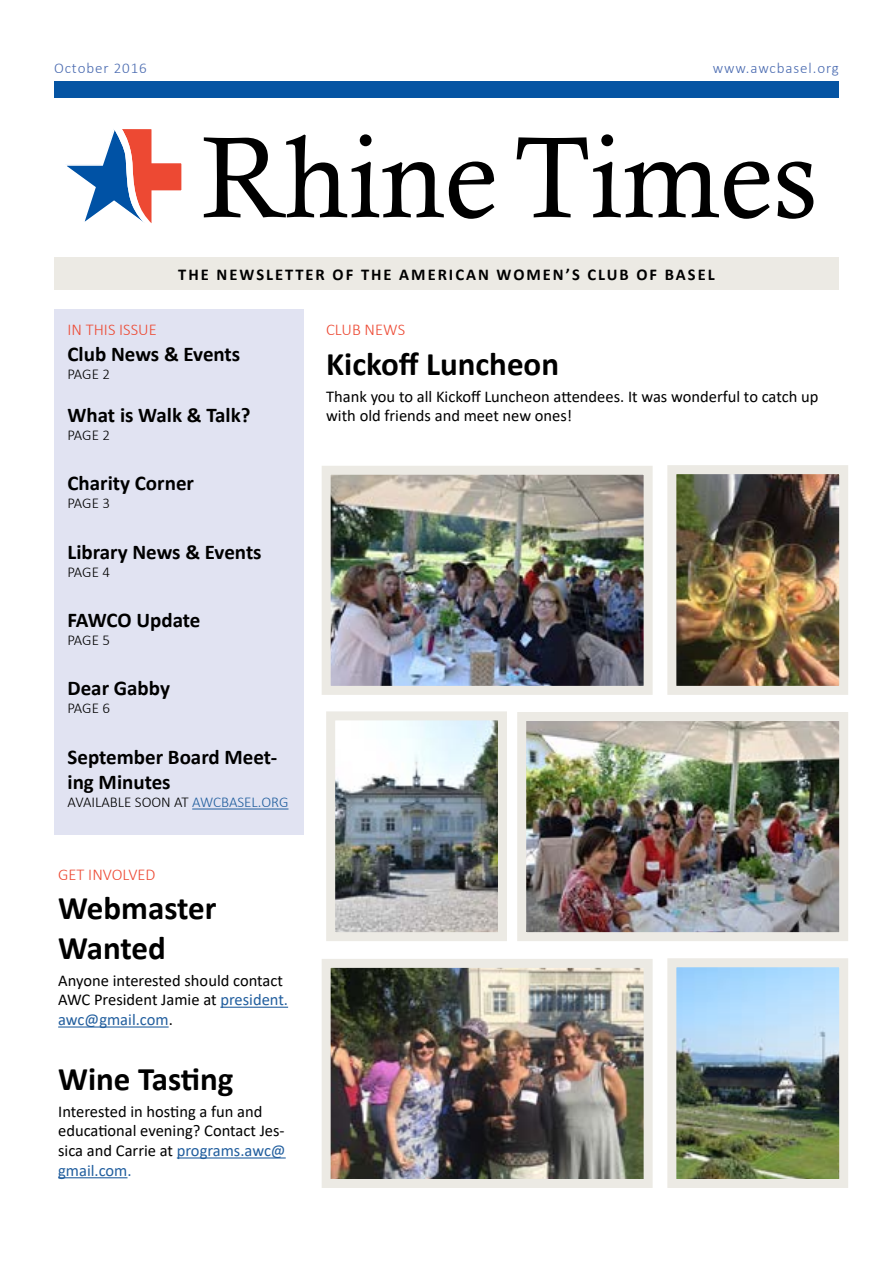
<style>
.page{position:relative;width:893px;height:1263px;background:#fff}
.page>*{position:absolute;margin:0;border:0;box-sizing:border-box;transform-origin:0 0}
.t1{font:115.5px "Calisto";color:#000}
.t2{font:700 33px/39.6px "Calibri";color:#000}
.t3{font:700 21px/25.2px "Calibri";color:#000}
.t4{font:16.5px/19.8px "Calibri";color:#000}
.t5{font:700 16.5px "Calibri";letter-spacing:.12em;color:#000}
.t6{font:300 16.5px "Calibri";color:#ed4933}
.t7{font:300 15px "Calibri";color:#000}
.t8{font:300 15px "Calibri";letter-spacing:.06em;color:#496ab0}
.s1{color:#215e9e}
</style>
<div class="page">
<svg style="left:66px;top:129px;width:116px;height:94px"></svg>
<div style="left:54px;top:81px;width:785px;height:16px;background:#0554a3"></div>
<div style="left:54px;top:258px;width:785px;height:32px;background:#eceae4"></div>
<div style="left:54px;top:310px;width:250px;height:524px;background:#e1e3f2"></div>
<hr style="left:192px;top:809px;width:96px;height:1px;background:#215e9e">
<hr style="left:220px;top:1007px;width:68px;height:1px;background:#215e9e">
<hr style="left:58px;top:1026px;width:111px;height:1px;background:#215e9e">
<hr style="left:177px;top:1157px;width:109px;height:1px;background:#215e9e">
<hr style="left:58px;top:1177px;width:70px;height:1px;background:#215e9e">
<img style="left:336px;top:721px;width:161px;height:210px">
<div style="left:326px;top:711px;width:181px;height:230px;border:9px solid #eceae4"></div>
<img style="left:677px;top:475px;width:161px;height:210px">
<div style="left:667px;top:465px;width:181px;height:230px;border:9px solid #eceae4"></div>
<img style="left:677px;top:968px;width:161px;height:210px">
<div style="left:667px;top:958px;width:181px;height:230px;border:9px solid #eceae4"></div>
<img style="left:527px;top:722px;width:311px;height:209px">
<div style="left:517px;top:712px;width:331px;height:229px;border:9px solid #eceae4"></div>
<img style="left:332px;top:476px;width:311px;height:209px">
<div style="left:322px;top:466px;width:331px;height:229px;border:9px solid #eceae4"></div>
<img style="left:332px;top:969px;width:311px;height:209px">
<div style="left:322px;top:959px;width:331px;height:229px;border:9px solid #eceae4"></div>
<p class="t8" style="left:54px;top:59px;width:94px">October 2016</p>
<p class="t8" style="left:713px;top:59px;width:128px">www.awcbasel.org</p>
<h1 class="t1" style="left:202px;top:111px;width:617px">Rhine Times</h1>
<p class="t5" style="left:178px;top:263px;width:538px">THE NEWSLETTER OF THE AMERICAN WOMEN’S CLUB OF BASEL</p>
<p class="t6" style="left:68px;top:320px;width:91px">IN THIS ISSUE</p>
<p class="t3" style="left:68px;top:342px;width:174px">Club News &amp; Events</p>
<p class="t7" style="left:68px;top:364px;width:44px">PAGE 2</p>
<p class="t3" style="left:68px;top:403px;width:185px">What is Walk &amp; Talk?</p>
<p class="t7" style="left:68px;top:426px;width:44px">PAGE 2</p>
<p class="t3" style="left:68px;top:472px;width:128px">Charity Corner</p>
<p class="t7" style="left:68px;top:494px;width:44px">PAGE 3</p>
<p class="t3" style="left:68px;top:540px;width:196px">Library News &amp; Events</p>
<p class="t7" style="left:68px;top:562px;width:44px">PAGE 4</p>
<p class="t3" style="left:68px;top:609px;width:135px">FAWCO Update</p>
<p class="t7" style="left:68px;top:631px;width:44px">PAGE 5</p>
<p class="t3" style="left:68px;top:677px;width:104px">Dear Gabby</p>
<p class="t7" style="left:68px;top:699px;width:44px">PAGE 6</p>
<p class="t3" style="left:68px;top:745px;width:211px">September Board Meet&shy;ing Minutes</p>
<p class="t7" style="left:68px;top:793px;width:222px">AVAILABLE SOON AT <span class="s1">AWCBASEL.ORG</span></p>
<p class="t6" style="left:58px;top:864px;width:99px">GET INVOLVED</p>
<h2 class="t2" style="left:58px;top:890px;width:160px">Webmaster<br>Wanted</h2>
<p class="t4" style="left:58px;top:971px;width:231px">Anyone interested should contact<br>AWC President Jamie at <span class="s1">president. awc@gmail.com</span>.</p>
<h2 class="t2" style="left:58px;top:1061px;width:177px">Wine Tasting</h2>
<p class="t4" style="left:58px;top:1102px;width:229px">Interested in hosting a fun and educational evening? Contact Jes&shy;sica and Carrie at <span class="s1">programs.awc@ gmail.com.</span></p>
<p class="t6" style="left:326px;top:320px;width:80px">CLUB NEWS</p>
<h2 class="t2" style="left:326px;top:346px;width:234px">Kickoff Luncheon</h2>
<p class="t4" style="left:326px;top:387px;width:494px">Thank you to all Kickoff Luncheon attendees. It was wonderful to catch up with old friends and meet new ones!</p>
</div>
